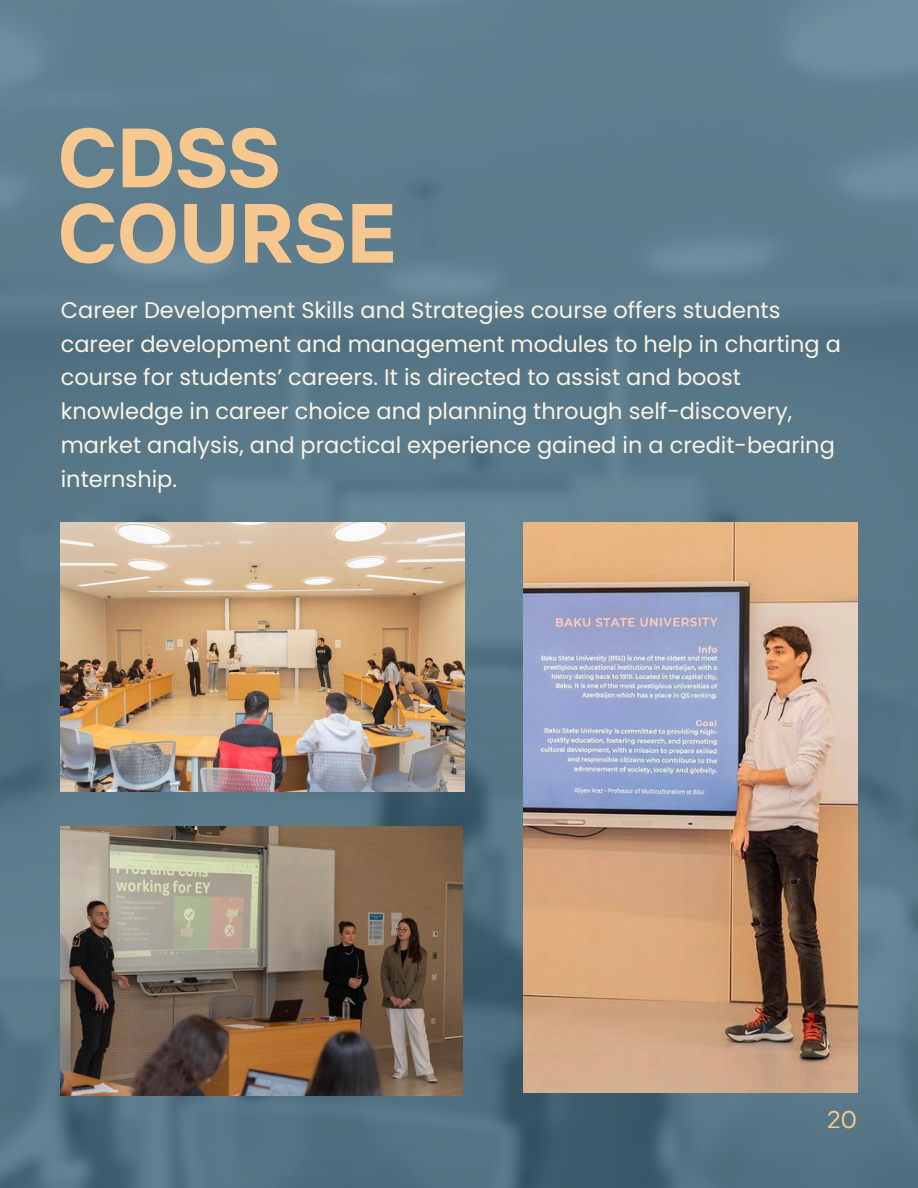
<style>
.page{position:relative;width:918px;height:1188px;background:#fff}
.page>*{position:absolute;margin:0;border:0;box-sizing:border-box;transform-origin:0 0}
.t1{font:700 83.85px "TT Interphases";color:#f6c78e}
.t2{font:24px "TT Interphases";color:#f6c78e}
.t3{font:22.5px/33.8px "Poppins";color:#faf4e6}
</style>
<div class="page">
<img style="left:0;top:0;width:918px;height:1188px">
<img style="left:61px;top:523px;width:404px;height:269px">
<img style="left:523px;top:523px;width:334px;height:569px">
<img style="left:61px;top:827px;width:401px;height:269px">
<p class="t1" style="left:58px;top:103px;width:224px">CDSS</p>
<p class="t1" style="left:58px;top:179px;width:341px">COURSE</p>
<p class="t3" style="left:61px;top:293px;width:782px">Career Development Skills and Strategies course offers students career development and management modules to help in charting a course for students’ careers. It is directed to assist and boost knowledge in career choice and planning through self-discovery, market analysis, and practical experience gained in a credit-bearing internship.</p>
<p class="t2" style="left:827px;top:1104px;width:31px">20</p>
</div>
